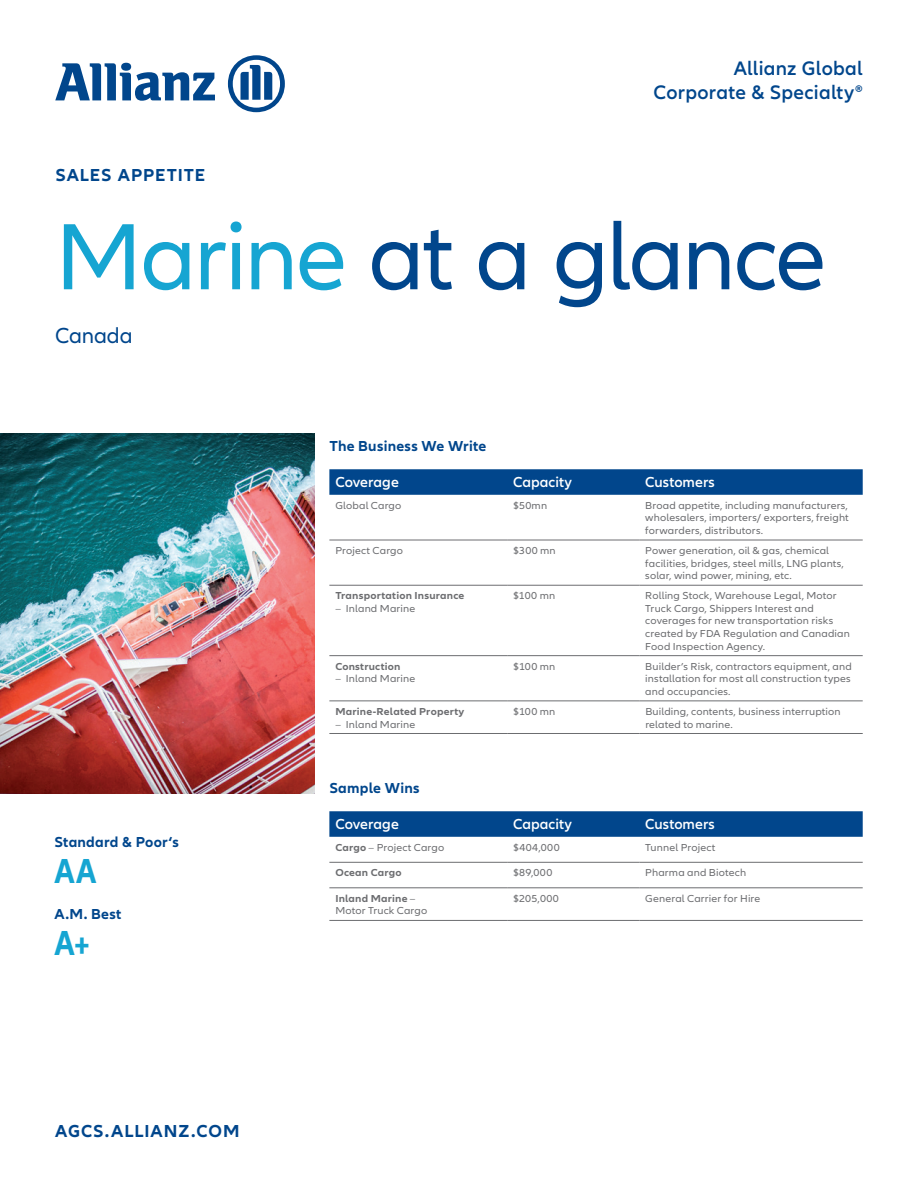
<style>
.page{position:relative;width:918px;height:1188px;background:#fff}
.page>*{position:absolute;margin:0;border:0;box-sizing:border-box;transform-origin:0 0}
.t1{font:97.5px "Allianz Neo";letter-spacing:-.025em;color:#01468c}
.t2{font:700 condensed 36px "Allianz Neo";color:#16a5d2}
.t3{font:22.5px "Allianz Neo";letter-spacing:-.005em;color:#01468c}
.t4{font:600 20.25px/24.3px "Allianz Neo";letter-spacing:.015em;color:#01468c;text-align:right}
.t5{font:700 18px "Allianz Neo";letter-spacing:.055em;color:#01468c}
.t6{font:700 15px "Allianz Neo";letter-spacing:.015em;color:#01468c}
.t7{font:600 15px "Allianz Neo";letter-spacing:.005em;color:#fff}
.t8{font:10.5px/12.6px "Allianz Neo";letter-spacing:.015em;color:#6c6d70;scale:1.06 1}
.t9{font:700 10.5px "Allianz Neo";letter-spacing:.015em;color:#6c6d70;scale:1.06 1}
.s1{color:#16a5d2}
.s2{font-weight:700}
</style>
<div class="page">
<img style="left:0;top:433px;width:315px;height:360px">
<svg style="left:55px;top:63px;width:160px;height:38px"></svg>
<svg style="left:228px;top:55px;width:57px;height:57px"></svg>
<svg style="left:329px;top:469px;width:534px;height:26px;background:#06498e"></svg>
<hr style="left:329px;top:540px;width:178px;height:1px;background:#6c6d70">
<hr style="left:507px;top:540px;width:132px;height:1px;background:#6c6d70">
<hr style="left:639px;top:540px;width:224px;height:1px;background:#6c6d70">
<hr style="left:329px;top:585px;width:178px;height:1px;background:#6c6d70">
<hr style="left:507px;top:585px;width:132px;height:1px;background:#6c6d70">
<hr style="left:639px;top:585px;width:224px;height:1px;background:#6c6d70">
<hr style="left:329px;top:655px;width:178px;height:1px;background:#6c6d70">
<hr style="left:507px;top:655px;width:132px;height:1px;background:#6c6d70">
<hr style="left:639px;top:655px;width:224px;height:1px;background:#6c6d70">
<hr style="left:329px;top:701px;width:178px;height:1px;background:#6c6d70">
<hr style="left:507px;top:701px;width:132px;height:1px;background:#6c6d70">
<hr style="left:639px;top:701px;width:224px;height:1px;background:#6c6d70">
<hr style="left:329px;top:733px;width:178px;height:1px;background:#6c6d70">
<hr style="left:507px;top:733px;width:132px;height:1px;background:#6c6d70">
<hr style="left:639px;top:733px;width:224px;height:1px;background:#6c6d70">
<svg style="left:329px;top:811px;width:534px;height:26px;background:#06498e"></svg>
<hr style="left:329px;top:862px;width:178px;height:1px;background:#6c6d70">
<hr style="left:507px;top:862px;width:132px;height:1px;background:#6c6d70">
<hr style="left:639px;top:862px;width:224px;height:1px;background:#6c6d70">
<hr style="left:329px;top:888px;width:178px;height:1px;background:#6c6d70">
<hr style="left:507px;top:888px;width:132px;height:1px;background:#6c6d70">
<hr style="left:639px;top:888px;width:224px;height:1px;background:#6c6d70">
<hr style="left:329px;top:920px;width:178px;height:1px;background:#6c6d70">
<hr style="left:507px;top:920px;width:132px;height:1px;background:#6c6d70">
<hr style="left:639px;top:920px;width:224px;height:1px;background:#6c6d70">
<h3 class="t5" style="left:55px;top:165px;width:151px">SALES APPETITE</h3>
<h3 class="t4" style="left:654px;top:57px;width:211px">Allianz Global<br>Corporate &amp; Specialty®</h3>
<h1 class="t1" style="left:55px;top:201px;width:772px"><span class="s1">Marine</span> at a glance</h1>
<h3 class="t3" style="left:55px;top:323px;width:79px">Canada</h3>
<h3 class="t6" style="left:54px;top:834px;width:126px">Standard &amp; Poor‘s</h3>
<h2 class="t2" style="left:54px;top:850px;width:43px">AA</h2>
<h3 class="t6" style="left:54px;top:906px;width:68px">A.M. Best</h3>
<h2 class="t2" style="left:54px;top:922px;width:37px">A+</h2>
<h3 class="t5" style="left:55px;top:1121px;width:186px">AGCS.ALLIANZ.COM</h3>
<h3 class="t6" style="left:329px;top:438px;width:158px">The Business We Write</h3>
<h3 class="t7" style="left:335px;top:473px;width:65px">Coverage</h3>
<h3 class="t7" style="left:513px;top:473px;width:60px">Capacity</h3>
<h3 class="t7" style="left:645px;top:473px;width:71px">Customers</h3>
<p class="t8" style="left:335px;top:499px;width:64px">Global Cargo</p>
<p class="t8" style="left:513px;top:499px;width:34px">$50mn</p>
<p class="t8" style="left:645px;top:499px;width:194px;text-align:justify">Broad appetite, including manufacturers, wholesalers, importers/ exporters, freight forwarders, distributors.</p>
<p class="t8" style="left:335px;top:545px;width:65px">Project Cargo</p>
<p class="t8" style="left:513px;top:545px;width:42px">$300 mn</p>
<p class="t8" style="left:645px;top:545px;width:189px">Power generation, oil &amp; gas, chemical facilities, bridges, steel mills, LNG plants, solar, wind power, mining, etc.</p>
<p class="t9" style="left:335px;top:590px;width:123px">Transportation Insurance</p>
<p class="t8" style="left:335px;top:602px;width:77px">– Inland Marine</p>
<p class="t8" style="left:513px;top:590px;width:41px">$100 mn</p>
<p class="t8" style="left:645px;top:590px;width:195px">Rolling Stock, Warehouse Legal, Motor Truck Cargo, Shippers Interest and coverages for new transportation risks created by FDA Regulation and Canadian Food Inspection Agency.</p>
<p class="t9" style="left:335px;top:660px;width:63px">Construction</p>
<p class="t8" style="left:335px;top:673px;width:77px">– Inland Marine</p>
<p class="t9" style="left:335px;top:705px;width:123px">Marine-Related Property</p>
<p class="t8" style="left:335px;top:718px;width:77px">– Inland Marine</p>
<h3 class="t6" style="left:329px;top:780px;width:92px">Sample Wins</h3>
<p class="t8" style="left:513px;top:660px;width:41px">$100 mn</p>
<p class="t8" style="left:645px;top:660px;width:196px;text-align:justify">Builder’s Risk, contractors equipment, and installation for most all construction types and occupancies.</p>
<p class="t8" style="left:513px;top:705px;width:41px">$100 mn</p>
<p class="t8" style="left:645px;top:705px;width:186px">Building, contents, business interruption related to marine.</p>
<h3 class="t7" style="left:335px;top:815px;width:65px">Coverage</h3>
<h3 class="t7" style="left:513px;top:815px;width:60px">Capacity</h3>
<h3 class="t7" style="left:645px;top:815px;width:71px">Customers</h3>
<p class="t8" style="left:335px;top:841px;width:104px"><span class="s2">Cargo</span> – Project Cargo</p>
<p class="t8" style="left:513px;top:841px;width:45px">$404,000</p>
<p class="t8" style="left:645px;top:841px;width:68px">Tunnel Project</p>
<p class="t9" style="left:335px;top:867px;width:64px">Ocean Cargo</p>
<p class="t8" style="left:513px;top:867px;width:38px">$89,000</p>
<p class="t8" style="left:645px;top:867px;width:97px">Pharma and Biotech</p>
<p class="t8" style="left:335px;top:892px;width:88px"><span class="s2">Inland Marine</span> –<br>Motor Truck Cargo</p>
<p class="t8" style="left:513px;top:892px;width:45px">$205,000</p>
<p class="t8" style="left:645px;top:892px;width:110px">General Carrier for Hire</p>
</div>
